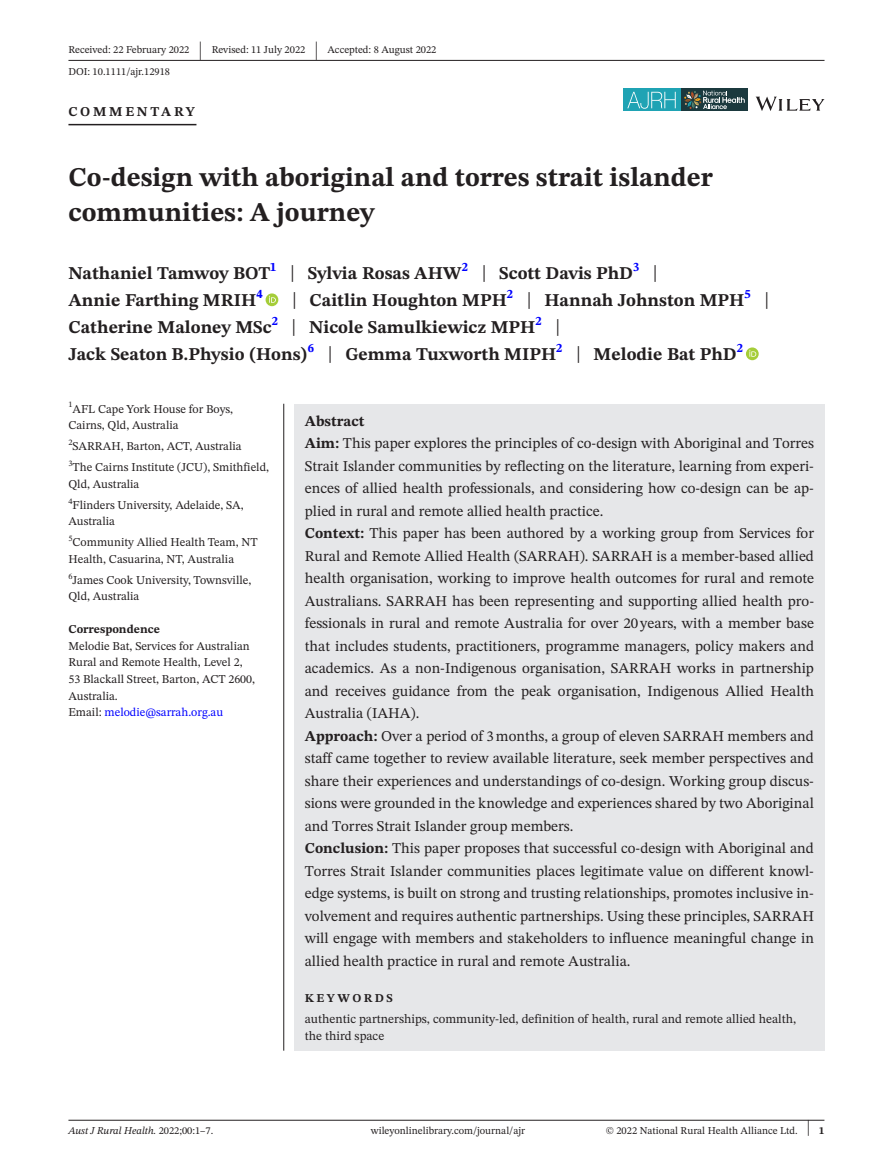
<style>
.page{position:relative;width:893px;height:1174px;background:#fff}
.page>*{position:absolute;margin:0;border:0;box-sizing:border-box;transform-origin:0 0}
.t1{font:700 27px/34.5px "STIX Two Text";color:#231f20}
.t2{font:25.65px "STIX Two Text";color:#231f20;scale:.49 1}
.t3{font:700 18px/27px "STIX Two Text";color:#231f20}
.t4{font:15px/22.5px "STIX Two Text";color:#231f20}
.t5{font:700 13.5px "STIX Two Text";letter-spacing:.2em;color:#231f20}
.t6{font:12.75px/17.2px "STIX Two Text";color:#231f20}
.t7{font:12px/16.5px "STIX Two Text";color:#231f20}
.t8{font:700 12px "STIX Two Text";color:#231f20}
.t9{font:700 12px "STIX Two Text";letter-spacing:.2em;color:#231f20}
.t10{font:10.5px "STIX Two Text";color:#231f20}
.t11{font:italic 10.5px "STIX Two Text";color:#231f20}
.s1{font-weight:400;font-size:23.4px}
.s2{color:#00f}
.s3{font-weight:700}
.s4{font-style:normal}
.s5{font-size:22.2px}
</style>
<div class="page">
<hr style="left:68px;top:1119px;width:756px;height:1px;background:#231f20">
<svg style="left:756px;top:97px;width:68px;height:14px"></svg>
<div style="left:681px;top:89px;width:67px;height:22px;background:#1b393e"></div>
<div style="left:623px;top:89px;width:58px;height:22px;background:#1fa3b4"></div>
<svg style="left:627px;top:92px;width:49px;height:17px"></svg>
<svg style="left:684px;top:91px;width:61px;height:18px"></svg>
<hr style="left:68px;top:60px;width:756px;height:1px;background:#231f20">
<hr style="left:68px;top:124px;width:128px;height:1px;background:#231f20">
<div style="left:266px;top:293px;width:12px;height:13px;background:#a5cd39;border-radius:50%"></div>
<svg style="left:269px;top:296px;width:7px;height:7px"></svg>
<svg style="left:746px;top:347px;width:13px;height:13px"></svg>
<svg style="left:749px;top:350px;width:7px;height:7px"></svg>
<div style="left:294px;top:404px;width:530px;height:646px;background:#e6e7e9"></div>
<hr style="left:283px;top:404px;width:1px;height:646px;background:#231f20">
<p class="t10" style="left:68px;top:42px;width:123px">Received: 22 February 2022</p>
<h2 class="t2" style="left:199px;top:32px;width:8px">|</h2>
<p class="t10" style="left:212px;top:42px;width:95px">Revised: 11 July 2022</p>
<h2 class="t2" style="left:315px;top:32px;width:8px">|</h2>
<p class="t10" style="left:328px;top:42px;width:110px">Accepted: 8 August 2022</p>
<p class="t10" style="left:68px;top:64px;width:103px">DOI: 10.1111/ajr.12918</p>
<p class="t5" style="left:68px;top:101px;width:128px">COMMENTARY</p>
<h1 class="t1" style="left:68px;top:161px;width:646px">Co-design with aboriginal and torres strait islander communities: A journey</h1>
<p class="t3" style="left:68px;top:260px;width:591px">Nathaniel Tamwoy BOT<sup>1</sup> <span class="s1">|</span> Sylvia Rosas AHW<sup>2</sup> <span class="s1">|</span> Scott Davis PhD<sup>3</sup> <span class="s1">|<br></span>Annie Farthing MRIH<sup>4</sup></p>
<p class="t3" style="left:68px;top:287px;width:702px;text-indent:224px"><span class="s1">|</span> Caitlin Houghton MPH<sup>2</sup> <span class="s1">|</span> Hannah Johnston MPH<sup>5</sup> <span class="s1">|<br></span>Catherine Maloney MSc<sup>2</sup> <span class="s1">|</span> Nicole Samulkiewicz MPH<sup>2</sup> <span class="s1">|<br></span>Jack Seaton B.Physio (Hons)<sup>6</sup> <span class="s1">|</span> Gemma Tuxworth MIPH<sup>2</sup> <span class="s1">|</span> Melodie Bat PhD<sup>2</sup></p>
<p class="t7" style="left:68px;top:400px;width:166px"><sup>1</sup>AFL Cape York House for Boys,<br>Cairns, Qld, Australia</p>
<p class="t7" style="left:68px;top:436px;width:202px;line-height:21px"><sup>2</sup>SARRAH, Barton, ACT, Australia<br><sup>3</sup>The Cairns Institute (JCU), Smithfield,</p>
<p class="t7" style="left:68px;top:473px;width:177px;line-height:21px">Qld, Australia<br><sup>4</sup>Flinders University, Adelaide, SA,</p>
<p class="t7" style="left:68px;top:511px;width:191px;line-height:21px">Australia<br><sup>5</sup>Community Allied Health Team, NT</p>
<p class="t7" style="left:68px;top:548px;width:184px;line-height:21px">Health, Casuarina, NT, Australia<br><sup>6</sup>James Cook University, Townsville,</p>
<p class="t7" style="left:68px;top:588px;width:72px">Qld, Australia</p>
<p class="t8" style="left:68px;top:621px;width:93px">Correspondence</p>
<p class="t7" style="left:68px;top:637px;width:188px">Melodie Bat, Services for Australian<br>Rural and Remote Health, Level 2,<br>53 Blackall Street, Barton, ACT 2600,<br>Australia.<br>Email: <span class="s2">melodie@sarrah.org.au</span></p>
<p class="t4" style="left:305px;top:409px;width:511px"><span class="s3">Abstract<br>Aim:</span> This paper explores the principles of co-design with Aboriginal and Torres Strait Islander communities by reflecting on the literature, learning from experi&shy;ences of allied health professionals, and considering how co-design can be ap&shy;plied in rural and remote allied health practice.<br><span class="s3">Context:</span> This paper has been authored by a working group from Services for Rural and Remote Allied Health (SARRAH). SARRAH is a member-based allied health organisation, working to improve health outcomes for rural and remote Australians. SARRAH has been representing and supporting allied health pro&shy;fessionals in rural and remote Australia for over 20 years, with a member base that includes students, practitioners, programme managers, policy makers and academics. As a non-Indigenous organisation, SARRAH works in partnership and receives guidance from the peak organisation, Indigenous Allied Health Australia (IAHA).<br><span class="s3">Approach:</span> Over a period of 3months, a group of eleven SARRAH members and staff came together to review available literature, seek member perspectives and share their experiences and understandings of co-design. Working group discus&shy;sions were grounded in the knowledge and experiences shared by two Aboriginal and Torres Strait Islander group members.<br><span class="s3">Conclusion:</span> This paper proposes that successful co-design with Aboriginal and Torres Strait Islander communities places legitimate value on different knowl&shy;edge systems, is built on strong and trusting relationships, promotes inclusive in&shy;volvement and requires authentic partnerships. Using these principles, SARRAH will engage with members and stakeholders to influence meaningful change in allied health practice in rural and remote Australia.</p>
<p class="t9" style="left:305px;top:989px;width:90px">KEYWORDS</p>
<p class="t6" style="left:305px;top:1010px;width:493px">authentic partnerships, community-led, definition of health, rural and remote allied health, the third space</p>
<p class="t11" style="left:68px;top:1123px;width:146px">Aust J Rural Health. <span class="s4">2022;00:1–7.</span></p>
<p class="t10" style="left:371px;top:1123px;width:156px">wileyonlinelibrary.com/journal/ajr</p>
<p class="t10" style="left:606px;top:1123px;width:220px">© 2022 National Rural Health Alliance Ltd. <span class="s5">|</span> <span class="s3">1</span></p>
</div>
